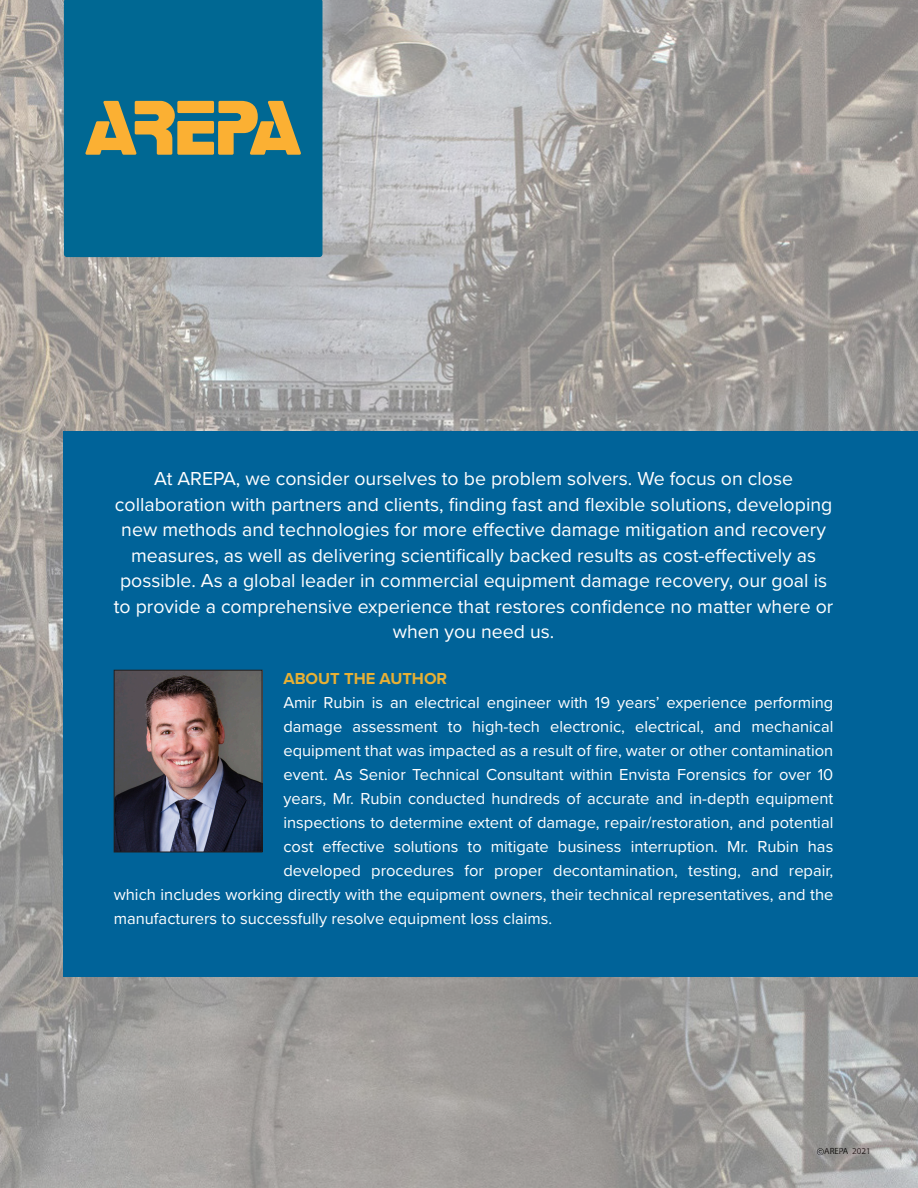
<style>
.page{position:relative;width:918px;height:1188px;background:#fff}
.page>*{position:absolute;margin:0;border:0;box-sizing:border-box;transform-origin:0 0}
.t1{font:19.5px/25.5px "Proxima Nova";color:#fff;text-align:center}
.t2{font:16.5px "Proxima Nova";color:#fff}
.t3{font:700 16.5px "Proxima Nova";color:#e7b035}
.t4{font:9px "Myriad Pro";color:#231f20}
</style>
<div class="page">
<img style="left:0;top:0;width:918px;height:1188px">
<div style="left:64px;top:0;width:258px;height:257px;background:#006893"></div>
<svg style="left:85px;top:101px;width:216px;height:54px;background:#979359"></svg>
<div style="left:177px;top:101px;width:37px;height:12px;background:#fbb033"></div>
<div style="left:64px;top:431px;width:854px;height:545px;background:#006399"></div>
<img style="left:116px;top:672px;width:144px;height:178px">
<div style="left:114px;top:670px;width:148px;height:182px;border:1px solid #231f20"></div>
<p class="t1" style="left:114px;top:465px;width:721px">At AREPA, we consider ourselves to be problem solvers. We focus on close collaboration with partners and clients, finding fast and flexible solutions, developing new methods and technologies for more effective damage mitigation and recovery measures, as well as delivering scientifically backed results as cost-effectively as possible. As a global leader in commercial equipment damage recovery, our goal is to provide a comprehensive experience that restores confidence no matter where or when you need us.</p>
<p class="t3" style="left:283px;top:666px;width:165px">ABOUT THE AUTHOR</p>
<p class="t2" style="left:283px;top:690px;width:551px">Amir Rubin is an electrical engineer with 19 years’ experience performing</p>
<p class="t2" style="left:283px;top:714px;width:551px">damage assessment to high-tech electronic, electrical, and mechanical</p>
<p class="t2" style="left:283px;top:738px;width:551px">equipment that was impacted as a result of fire, water or other contamination</p>
<p class="t2" style="left:283px;top:762px;width:552px">event. As Senior Technical Consultant within Envista Forensics for over 10</p>
<p class="t2" style="left:283px;top:786px;width:552px">years, Mr. Rubin conducted hundreds of accurate and in-depth equipment</p>
<p class="t2" style="left:283px;top:810px;width:551px">inspections to determine extent of damage, repair/restoration, and potential</p>
<p class="t2" style="left:283px;top:834px;width:551px">cost effective solutions to mitigate business interruption. Mr. Rubin has</p>
<p class="t2" style="left:283px;top:858px;width:551px">developed procedures for proper decontamination, testing, and repair,</p>
<p class="t2" style="left:114px;top:882px;width:721px">which includes working directly with the equipment owners, their technical representatives, and the</p>
<p class="t2" style="left:114px;top:906px;width:440px">manufacturers to successfully resolve equipment loss claims.</p>
<p class="t4" style="left:824px;top:1146px;width:48px">AREPA 2021</p>
</div>
